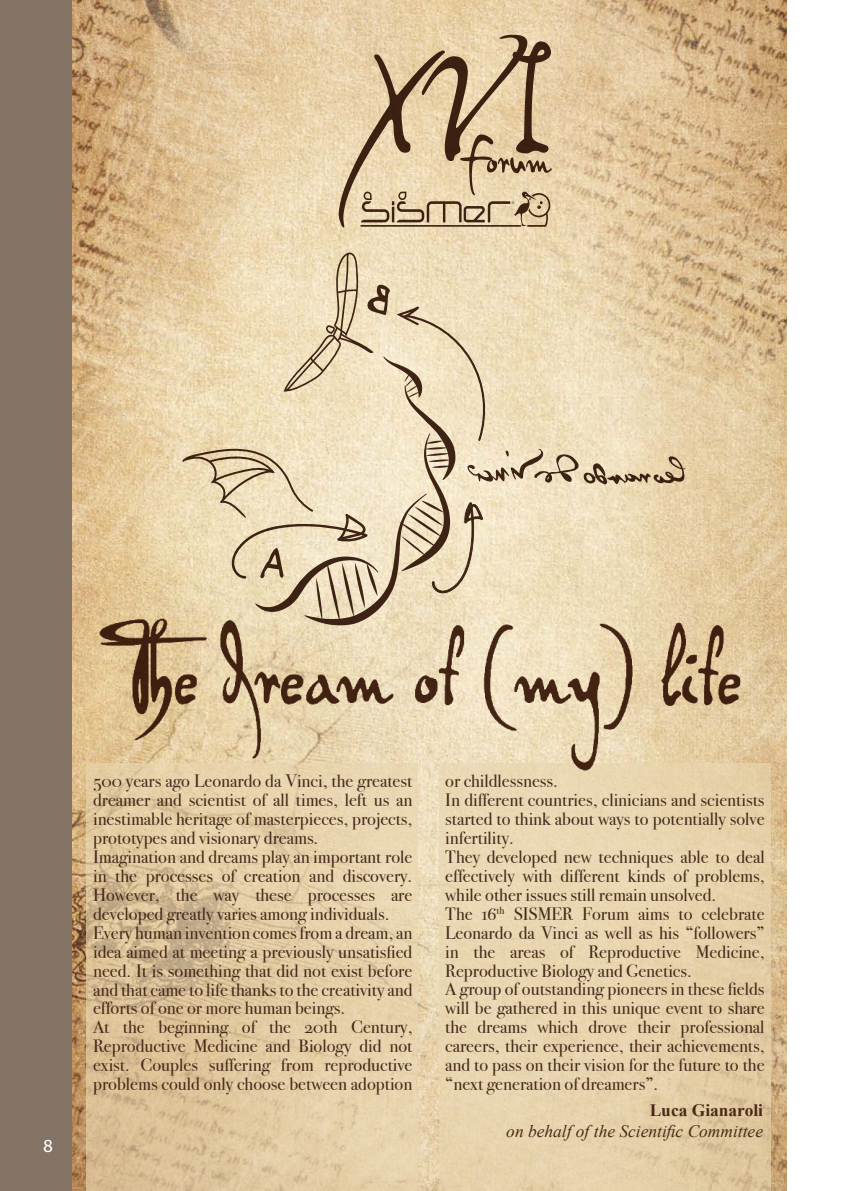
<style>
.page{position:relative;width:851px;height:1191px;background:#fff}
.page>*{position:absolute;margin:0;border:0;box-sizing:border-box;transform-origin:0 0}
.t1{font:62px "PF Da Vinci Script Pro";color:#41281b;scale:.95 1}
.t2{font:18px/19px "Bodoni Svty Two OSITCTT";color:#46291b}
.t3{font:18px "Fira Sans";color:#fff}
.t4{font:italic 17.4px "Times New Roman";color:#4a2a16}
.t5{font:700 17.4px "Times New Roman";color:#4a2a16}
</style>
<div class="page">
<div style="left:0;top:0;width:72px;height:1191px;background:#837466"></div>
<img style="left:72px;top:0;width:714px;height:1191px">
<svg style="left:182px;top:252px;width:503px;height:359px"></svg>
<svg style="left:338px;top:35px;width:213px;height:192px"></svg>
<svg style="left:86px;top:763px;width:331px;height:428px"></svg>
<div style="left:439px;top:763px;width:331px;height:428px;background:#e9d6b0"></div>
<img style="left:93px;top:611px;width:654px;height:160px">
<h1 class="t1" style="left:461px;top:114px;width:95px">Forum</h1>
<p class="t3" style="left:43px;top:1132px;width:11px">8</p>
<p class="t2" style="left:93px;top:771px;width:321px">500 years ago Leonardo da Vinci, the greatest dreamer and scientist of all times, left us an inestimable heritage of masterpieces, projects, prototypes and visionary dreams.<br>Imagination and dreams play an important role in the processes of creation and discovery.<br>However, the way these processes are developed greatly varies among individuals.<br>Every human invention comes from a dream, an idea aimed at meeting a previously unsatisfied need. It is something that did not exist before and that came to life thanks to the creativity and efforts of one or more human beings.<br>At the beginning of the 20th Century, Reproductive Medicine and Biology did not exist. Couples suffering from reproductive problems could only choose between adoption</p>
<p class="t2" style="left:445px;top:771px;width:321px">or childlessness.<br>In different countries, clinicians and scientists started to think about ways to potentially solve infertility.<br>They developed new techniques able to deal effectively with different kinds of problems, while other issues still remain unsolved.<br>The 16<sup>th</sup> SISMER Forum aims to celebrate Leonardo da Vinci as well as his “followers” in the areas of Reproductive Medicine, Reproductive Biology and Genetics.<br>A group of outstanding pioneers in these fields will be gathered in this unique event to share the dreams which drove their professional careers, their experience, their achievements, and to pass on their vision for the future to the “next generation of dreamers”.</p>
<p class="t5" style="left:649px;top:1098px;width:115px">Luca Gianaroli</p>
<p class="t4" style="left:506px;top:1119px;width:258px">on behalf of the Scientific Committee</p>
</div>
